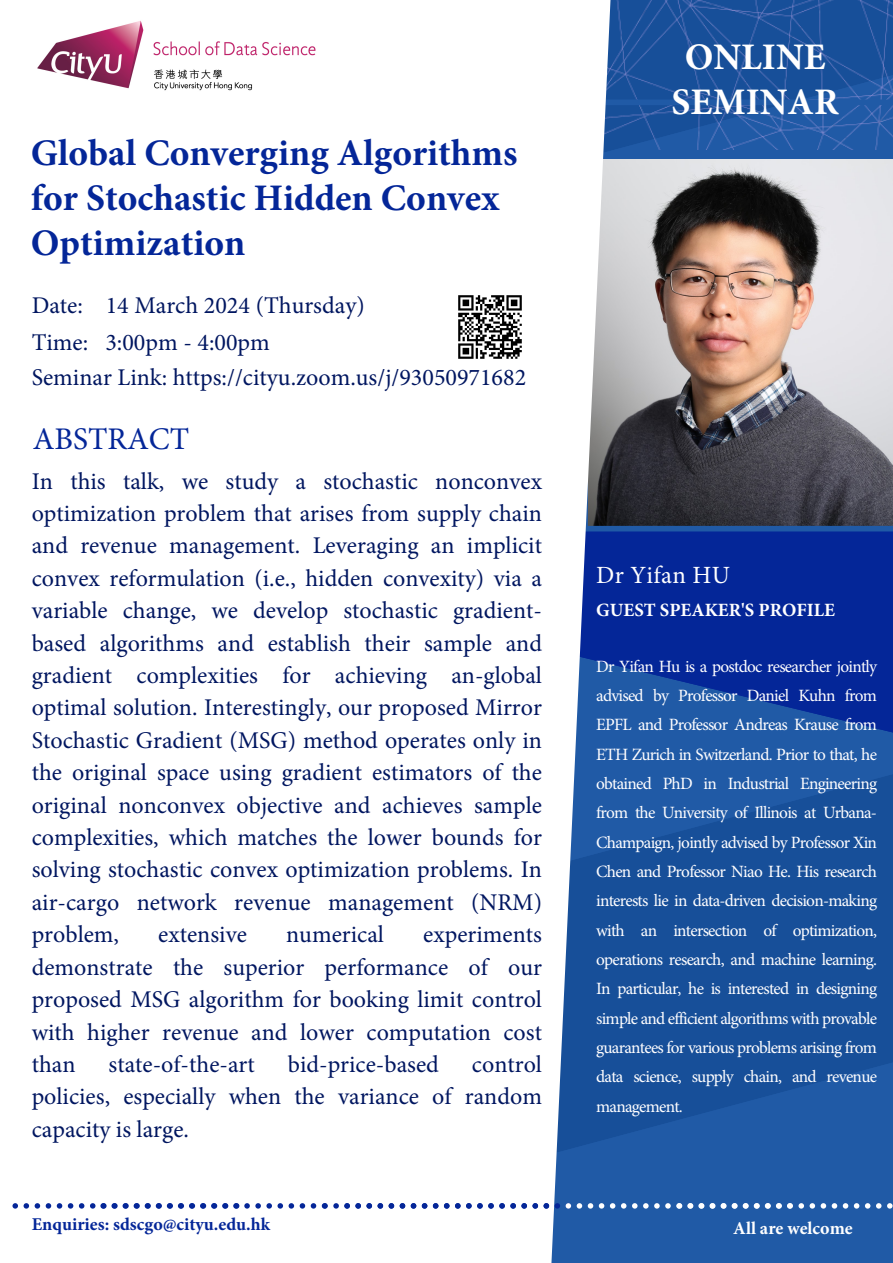
<style>
.page{position:relative;width:893px;height:1263px;background:#042698}
.page>*{position:absolute;margin:0;border:0;box-sizing:border-box;transform-origin:0 0}
.t1{font:700 37.5px/45px "Minion Pro";color:#042698}
.t2{font:700 37.5px/45px "Minion Pro";color:#fff;text-align:center}
.t3{font:31.5px "Minion Pro";color:#042698}
.t4{font:24.75px "Minion Pro";letter-spacing:.015em;color:#fff}
.t5{font:24px/32.4px "Minion Pro";color:#001660;text-align:justify}
.t6{font:700 18.75px "Minion Pro";color:#fff}
.t7{font:700 18px "Minion Pro";color:#042698}
.t8{font:700 18px "Minion Pro";color:#fff}
.t9{font:17.25px/29.3px "Minion Pro";letter-spacing:-.045em;color:#fffeff;text-align:justify}
</style>
<div class="page">
<svg style="left:612px;top:665px;width:265px;height:64px"></svg>
<svg style="left:612px;top:729px;width:281px;height:534px;background:#1b549e"></svg>
<img style="left:612px;top:0;width:281px;height:100px">
<svg style="left:612px;top:100px;width:281px;height:431px;background:#84848e"></svg>
<div style="left:0;top:0;width:612px;height:1263px;background:#fff"></div>
<svg style="left:12px;top:1203px;width:881px;height:5px"></svg>
<img style="left:457px;top:294px;width:66px;height:66px">
<img style="left:24px;top:0;width:391px;height:114px">
<p class="t1" style="left:31px;top:130px;width:488px">Global Converging Algorithms for Stochastic Hidden Convex<br>Optimization</p>
<p class="t5" style="left:32px;top:287px;width:496px;line-height:36px;text-align:left">Date: 14 March 2024 (Thursday)<br>Time: 3:00pm - 4:00pm<br>Seminar Link: https://cityu.zoom.us/j/93050971682</p>
<p class="t3" style="left:33px;top:420px;width:158px">ABSTRACT</p>
<p class="t5" style="left:32px;top:465px;width:512px">In this talk, we study a stochastic nonconvex optimization problem that arises from supply chain and revenue management. Leveraging an implicit convex reformulation (i.e., hidden convexity) via a variable change, we develop stochastic gradient&shy;based algorithms and establish their sample and gradient complexities for achieving an-global optimal solution. Interestingly, our proposed Mirror Stochastic Gradient (MSG) method operates only in the original space using gradient estimators of the original nonconvex objective and achieves sample complexities, which matches the lower bounds for solving stochastic convex optimization problems. In air-cargo network revenue management (NRM) problem,</p>
<p class="t5" style="left:158px;top:918px;width:90px">extensive</p>
<p class="t5" style="left:286px;top:918px;width:99px">numerical</p>
<p class="t5" style="left:32px;top:918px;width:512px;text-indent:391px">experiments demonstrate the superior performance of our proposed MSG algorithm for booking limit control with higher revenue and lower computation cost than</p>
<p class="t5" style="left:32px;top:1048px;width:512px;text-indent:440px">control policies, especially when the variance of random capacity is large.</p>
<p class="t5" style="left:109px;top:1048px;width:148px">state-of-the-art</p>
<p class="t5" style="left:288px;top:1048px;width:153px">bid-price-based</p>
<p class="t7" style="left:32px;top:1211px;width:240px">Enquiries: sdscgo@cityu.edu.hk</p>
<p class="t2" style="left:671px;top:33px;width:169px">ONLINE<br>SEMINAR</p>
<p class="t4" style="left:596px;top:559px;width:135px">Dr Yifan HU</p>
<p class="t6" style="left:596px;top:597px;width:240px">GUEST SPEAKER'S PROFILE</p>
<p class="t9" style="left:596px;top:651px;width:282px">Dr Yifan Hu is a postdoc researcher jointly advised by Professor Daniel Kuhn from EPFL and Professor Andreas Krause from ETH Zurich in Switzerland. Prior to that, he obtained PhD in Industrial Engineering from the University of Illinois at Urbana-Champaign, jointly advised by Professor Xin Chen and Professor Niao He. His research interests lie in data-driven decision-making with an intersection of optimization, operations research, and machine learning.<br>In particular, he is interested in designing simple and efficient algorithms with provable guarantees for various problems arising from data science, supply chain, and revenue management.</p>
<p class="t8" style="left:733px;top:1215px;width:121px">All are welcome</p>
</div>
